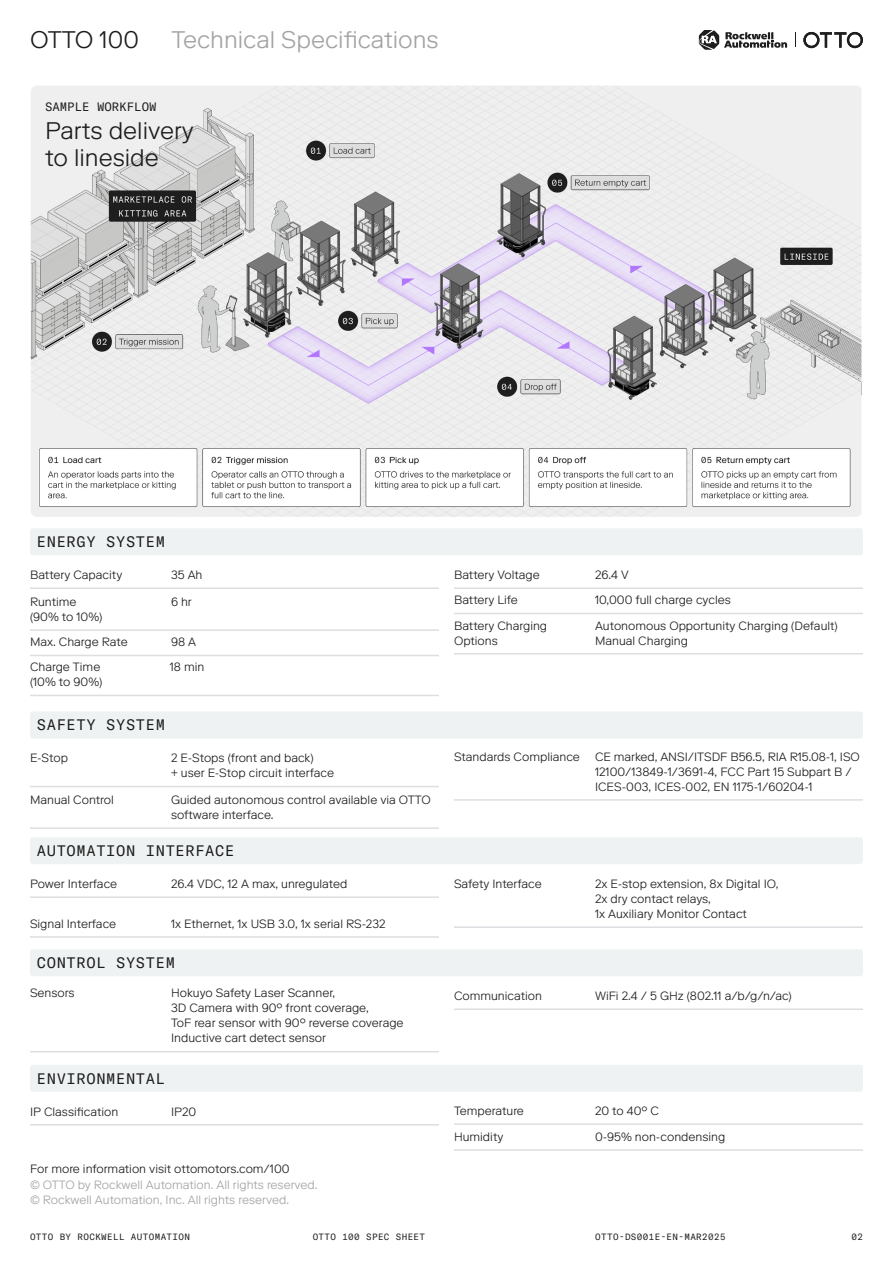
<style>
.page{position:relative;width:893px;height:1263px;background:#fff}
.page>*{position:absolute;margin:0;border:0;box-sizing:border-box;transform-origin:0 0}
.t1{font:300 24px/27.6px "Riforma LL";color:#1c1d1c}
.t2{font:300 24px "Riforma LL";color:#a3a3a3}
.t3{font:15px "GT America Mono";letter-spacing:.04em;color:#1c1d1c}
.Table{font:300 12px/15px "Riforma LL";color:#1c1d1c}
.t4{font:300 12px "Riforma LL";color:#a3a3a3}
.t5{font:12px "GT America Mono";color:#1c1d1c}
.t6{font:9px "GT America Mono";letter-spacing:.04em;color:#1c1d1c}
</style>
<div class="page">
<svg style="left:699px;top:30px;width:88px;height:20px"></svg>
<svg style="left:803px;top:32px;width:60px;height:16px"></svg>
<svg style="left:795px;top:33px;width:1px;height:14px"></svg>
<img style="left:31px;top:86px;width:830px;height:431px">
<div style="left:30px;top:711px;width:833px;height:27px;background:#eff2f3;border-radius:3px"></div>
<hr style="left:30px;top:786px;width:409px;height:1px;background:#dddee2">
<hr style="left:30px;top:827px;width:409px;height:2px;background:#dddee2">
<hr style="left:454px;top:799px;width:409px;height:2px;background:#dddee2">
<div style="left:30px;top:837px;width:833px;height:27px;background:#eff2f3;border-radius:3px"></div>
<hr style="left:30px;top:896px;width:409px;height:2px;background:#dddee2">
<hr style="left:454px;top:926px;width:409px;height:2px;background:#dddee2">
<hr style="left:30px;top:936px;width:409px;height:2px;background:#dddee2">
<div style="left:30px;top:949px;width:833px;height:27px;background:#eff2f3;border-radius:3px"></div>
<hr style="left:30px;top:1051px;width:409px;height:1px;background:#dddee2">
<hr style="left:454px;top:1008px;width:409px;height:2px;background:#dddee2">
<div style="left:30px;top:1065px;width:833px;height:27px;background:#eff2f3;border-radius:3px"></div>
<hr style="left:30px;top:1124px;width:409px;height:1px;background:#dddee2">
<hr style="left:454px;top:1149px;width:409px;height:2px;background:#dddee2">
<hr style="left:454px;top:1123px;width:409px;height:2px;background:#dddee2">
<div style="left:30px;top:528px;width:833px;height:27px;background:#eff2f3;border-radius:3px"></div>
<hr style="left:30px;top:587px;width:409px;height:2px;background:#dddee2">
<hr style="left:454px;top:587px;width:409px;height:2px;background:#dddee2">
<hr style="left:30px;top:655px;width:409px;height:1px;background:#dddee2">
<hr style="left:454px;top:613px;width:409px;height:1px;background:#dddee2">
<hr style="left:30px;top:695px;width:409px;height:1px;background:#dddee2">
<hr style="left:454px;top:653px;width:409px;height:1px;background:#dddee2">
<hr style="left:30px;top:629px;width:409px;height:2px;background:#dddee2">
<h1 class="t1" style="left:30px;top:25px;width:110px">OTTO 100</h1>
<h1 class="t2" style="left:171px;top:24px;width:269px">Technical Specifications</h1>
<p class="t5" style="left:45px;top:100px;width:113px">SAMPLE WORKFLOW</p>
<p class="t1" style="left:45px;top:116px;width:150px">Parts delivery to lineside</p>
<p class="t3" style="left:37px;top:533px;width:130px">ENERGY SYSTEM</p>
<p class="Table" style="left:30px;top:567px;width:94px">Battery Capacity</p>
<p class="Table" style="left:171px;top:567px;width:33px">35 Ah</p>
<p class="Table" style="left:454px;top:567px;width:87px">Battery Voltage</p>
<p class="Table" style="left:595px;top:567px;width:35px">26.4 V</p>
<p class="Table" style="left:30px;top:594px;width:48px">Runtime</p>
<p class="Table" style="left:171px;top:594px;width:22px">6 hr</p>
<p class="Table" style="left:30px;top:609px;width:74px">(90% to 10%)</p>
<p class="Table" style="left:30px;top:634px;width:99px">Max. Charge Rate</p>
<p class="Table" style="left:171px;top:634px;width:27px">98 A</p>
<p class="Table" style="left:30px;top:659px;width:72px">Charge Time</p>
<p class="Table" style="left:170px;top:659px;width:36px">18 min</p>
<p class="Table" style="left:30px;top:674px;width:74px">(10% to 90%)</p>
<p class="t3" style="left:37px;top:716px;width:130px">SAFETY SYSTEM</p>
<p class="Table" style="left:30px;top:750px;width:40px">E-Stop</p>
<p class="Table" style="left:171px;top:750px;width:144px">2 E-Stops (front and back)</p>
<p class="Table" style="left:171px;top:765px;width:165px">+ user E-Stop circuit interface</p>
<p class="Table" style="left:30px;top:792px;width:85px">Manual Control</p>
<p class="Table" style="left:171px;top:792px;width:261px">Guided autonomous control available via OTTO software interface.</p>
<p class="Table" style="left:454px;top:592px;width:65px">Battery Life</p>
<p class="Table" style="left:595px;top:592px;width:137px">10,000 full charge cycles</p>
<p class="Table" style="left:454px;top:618px;width:95px">Battery Charging</p>
<p class="Table" style="left:595px;top:618px;width:244px">Autonomous Opportunity Charging (Default)</p>
<p class="Table" style="left:454px;top:633px;width:45px">Options</p>
<p class="Table" style="left:595px;top:633px;width:95px">Manual Charging</p>
<p class="Table" style="left:454px;top:749px;width:127px">Standards Compliance</p>
<p class="Table" style="left:595px;top:749px;width:266px">CE marked, ANSI/ITSDF B56.5, RIA R15.08-1, ISO<br>12100/13849-1/3691-4, FCC Part 15 Subpart B /<br>ICES-003, ICES-002, EN 1175-1/60204-1</p>
<p class="t3" style="left:37px;top:842px;width:199px">AUTOMATION INTERFACE</p>
<p class="Table" style="left:30px;top:876px;width:89px">Power Interface</p>
<p class="Table" style="left:171px;top:876px;width:178px">26.4 VDC, 12 A max, unregulated</p>
<p class="Table" style="left:454px;top:876px;width:89px">Safety Interface</p>
<p class="Table" style="left:595px;top:876px;width:185px">2x E-stop extension, 8x Digital IO,</p>
<p class="Table" style="left:595px;top:891px;width:118px">2x dry contact relays,</p>
<p class="Table" style="left:595px;top:906px;width:153px">1x Auxiliary Monitor Contact</p>
<p class="Table" style="left:30px;top:916px;width:88px">Signal Interface</p>
<p class="Table" style="left:171px;top:916px;width:216px">1x Ethernet, 1x USB 3.0, 1x serial RS-232</p>
<p class="t3" style="left:37px;top:954px;width:139px">CONTROL SYSTEM</p>
<p class="Table" style="left:30px;top:985px;width:46px">Sensors</p>
<p class="Table" style="left:171px;top:985px;width:166px">Hokuyo Safety Laser Scanner,</p>
<p class="Table" style="left:171px;top:1000px;width:199px">3D Camera with 90° front coverage,</p>
<p class="Table" style="left:171px;top:1015px;width:234px">ToF rear sensor with 90° reverse coverage</p>
<p class="Table" style="left:171px;top:1030px;width:157px">Inductive cart detect sensor</p>
<p class="Table" style="left:454px;top:988px;width:89px">Communication</p>
<p class="Table" style="left:595px;top:988px;width:198px">WiFi 2.4 / 5 GHz (802.11 a/b/g/n/ac)</p>
<p class="t3" style="left:37px;top:1070px;width:130px">ENVIRONMENTAL</p>
<p class="Table" style="left:30px;top:1104px;width:90px">IP Classification</p>
<p class="Table" style="left:171px;top:1104px;width:27px">IP20</p>
<p class="Table" style="left:30px;top:1161px;width:261px">For more information visit ottomotors.com/100</p>
<p class="t4" style="left:30px;top:1178px;width:289px">© OTTO by Rockwell Automation. All rights reserved.</p>
<p class="t4" style="left:30px;top:1193px;width:261px">© Rockwell Automation, Inc. All rights reserved.</p>
<p class="Table" style="left:454px;top:1103px;width:71px">Temperature</p>
<p class="Table" style="left:595px;top:1103px;width:66px">20 to 40° C</p>
<p class="Table" style="left:454px;top:1129px;width:51px">Humidity</p>
<p class="Table" style="left:595px;top:1129px;width:132px">0-95% non-condensing</p>
<p class="t6" style="left:30px;top:1232px;width:162px">OTTO BY ROCKWELL AUTOMATION</p>
<p class="t6" style="left:313px;top:1232px;width:114px">OTTO 100 SPEC SHEET</p>
<p class="t6" style="left:595px;top:1232px;width:132px">OTTO-DS001E-EN-MAR2025</p>
<p class="t6" style="left:851px;top:1232px;width:13px">02</p>
</div>
